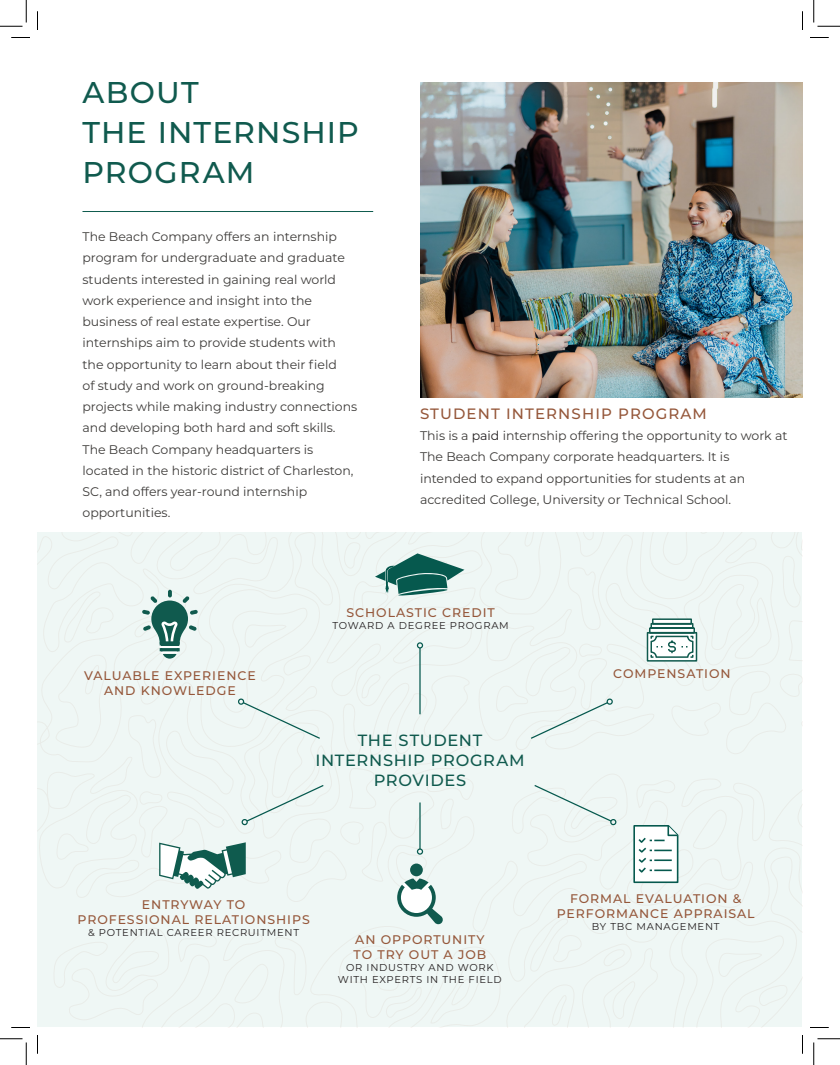
<style>
.page{position:relative;width:840px;height:1065px;background:#fff}
.page>*{position:absolute;margin:0;border:0;box-sizing:border-box;transform-origin:0 0}
.Headline{font:500 30px/40px "Montserrat";letter-spacing:.04em;color:#105a4e}
.Headline-2{font:500 16.25px/20px "Montserrat";letter-spacing:.045em;color:#105a4e;text-align:center}
.Subhead{font:500 15px "Montserrat";letter-spacing:.075em;color:#95573a}
.Body_Copy{font:12.5px/21.2px "Montserrat";color:#3d3b39}
.Subhead-2{font:500 12.5px/15px "Montserrat";letter-spacing:.075em;color:#95573a;text-align:center}
.Subhead-3{font:10px/12px "Montserrat";letter-spacing:.075em;color:#231f20;text-align:center}
.s1{color:#231f20}
</style>
<div class="page">
<div style="left:38px;top:902px;width:764px;height:126px;background:#eff7f5"></div>
<div style="left:38px;top:532px;width:764px;height:370px;background:#eff7f5"></div>
<svg style="left:375px;top:553px;width:89px;height:43px"></svg>
<svg style="left:633px;top:824px;width:46px;height:60px"></svg>
<svg style="left:142px;top:590px;width:56px;height:69px"></svg>
<svg style="left:159px;top:842px;width:87px;height:47px"></svg>
<img style="left:420px;top:82px;width:382px;height:316px">
<hr style="left:82px;top:211px;width:291px;height:1px;background:#0f5b4e">
<hr style="left:419px;top:648px;width:2px;height:66px;background:#06594e">
<div style="left:417px;top:642px;width:6px;height:7px;border:1px solid #06594e;border-radius:50%"></div>
<svg style="left:529px;top:698px;width:84px;height:42px"></svg>
<svg style="left:238px;top:698px;width:83px;height:42px"></svg>
<hr style="left:419px;top:802px;width:2px;height:47px;background:#06594e">
<div style="left:417px;top:848px;width:6px;height:7px;border:1px solid #06594e;border-radius:50%"></div>
<svg style="left:242px;top:784px;width:83px;height:42px"></svg>
<svg style="left:533px;top:784px;width:83px;height:42px"></svg>
<svg style="left:397px;top:878px;width:46px;height:47px"></svg>
<div style="left:410px;top:864px;width:13px;height:12px;background:#105a4e;border-radius:50%"></div>
<svg style="left:646px;top:618px;width:52px;height:44px"></svg>
<svg style="left:11px;top:37px;width:19px;height:1px"></svg>
<svg style="left:810px;top:37px;width:19px;height:1px"></svg>
<svg style="left:11px;top:1027px;width:19px;height:1px"></svg>
<svg style="left:810px;top:1027px;width:19px;height:1px"></svg>
<svg style="left:37px;top:11px;width:1px;height:19px"></svg>
<svg style="left:37px;top:1035px;width:1px;height:19px"></svg>
<svg style="left:802px;top:11px;width:1px;height:19px"></svg>
<svg style="left:802px;top:1035px;width:1px;height:19px"></svg>
<svg style="left:0;top:0;width:27px;height:27px"></svg>
<svg style="left:0;top:1039px;width:27px;height:26px"></svg>
<svg style="left:814px;top:0;width:26px;height:27px"></svg>
<svg style="left:814px;top:1039px;width:26px;height:26px"></svg>
<p class="Headline" style="left:82px;top:72px;width:278px">ABOUT<br>THE INTERNSHIP<br>PROGRAM</p>
<p class="Body_Copy" style="left:82px;top:226px;width:276px">The Beach Company offers an internship program for undergraduate and graduate students interested in gaining real world work experience and insight into the business of real estate expertise. Our internships aim to provide students with the opportunity to learn about their field<br>of study and work on ground-breaking projects while making industry connections and developing both hard and soft skills.<br>The Beach Company headquarters is located in the historic district of Charleston, SC, and offers year-round internship opportunities.</p>
<p class="Subhead" style="left:420px;top:403px;width:288px">STUDENT INTERNSHIP PROGRAM</p>
<p class="Body_Copy" style="left:420px;top:425px;width:369px">This is a <span class="s1">paid</span> internship offering the opportunity to work at The Beach Company corporate headquarters. It is intended to expand opportunities for students at an accredited College, University or Technical School.</p>
<p class="Subhead-2" style="left:84px;top:667px;width:173px">VALUABLE EXPERIENCE<br>AND KNOWLEDGE</p>
<p class="Subhead-2" style="left:346px;top:604px;width:150px">SCHOLASTIC CREDIT</p>
<p class="Subhead-3" style="left:332px;top:619px;width:178px">TOWARD A DEGREE PROGRAM</p>
<p class="Headline-2" style="left:315px;top:730px;width:211px">THE STUDENT<br>INTERNSHIP PROGRAM<br>PROVIDES</p>
<p class="Subhead-2" style="left:613px;top:665px;width:119px">COMPENSATION</p>
<p class="Subhead-2" style="left:78px;top:897px;width:234px">ENTRYWAY TO<br>PROFESSIONAL RELATIONSHIPS</p>
<p class="Subhead-3" style="left:88px;top:926px;width:213px">&amp; POTENTIAL CAREER RECRUITMENT</p>
<p class="Subhead-2" style="left:354px;top:931px;width:134px;text-align:left">AN OPPORTUNITY<br>TO TRY OUT A JOB</p>
<p class="Subhead-3" style="left:338px;top:961px;width:165px">OR INDUSTRY AND WORK<br>WITH EXPERTS IN THE FIELD</p>
<p class="Subhead-2" style="left:557px;top:891px;width:199px">FORMAL EVALUATION &amp;<br>PERFORMANCE APPRAISAL</p>
<p class="Subhead-3" style="left:592px;top:920px;width:129px">BY TBC MANAGEMENT</p>
</div>
